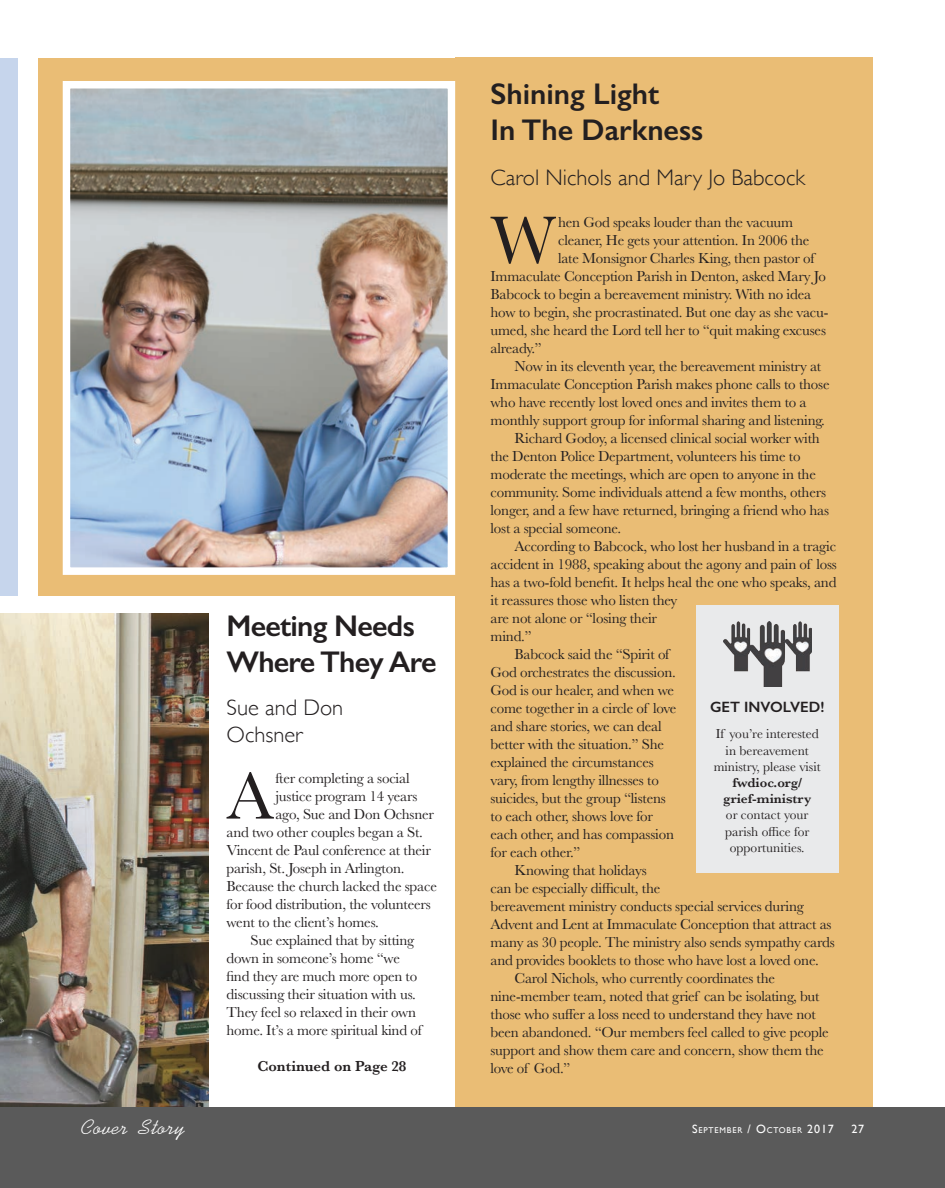
<style>
.page{position:relative;width:945px;height:1188px;background:#fff}
.page>*{position:absolute;margin:0;border:0;box-sizing:border-box;transform-origin:0 0}
.t1{font:69.3px "Baskerville";color:#231f20}
.t2{font:600 30px/36px "Gill Sans";color:#231f20}
.t3{font:600 30px/36px "Gill Sans";letter-spacing:-.025em;color:#231f20}
.t4{font:300 22.5px/27px "Gill Sans";color:#231f20}
.t5{font:21px "Angelou";letter-spacing:.03em;color:#fff}
.t6{font:15px "Baskerville";letter-spacing:-.01em;color:#231f20}
.t7{font:600 15px "Baskerville";color:#231f20}
.t8{font:600 15px "Gill Sans";color:#231f20}
.t9{font:13.5px/16.2px "Baskerville";color:#231f20;text-align:center}
.t10{font:600 13.5px/16.2px "Baskerville";color:#231f20;text-align:center}
.t11{font:12px "Gill Sans";color:#fff}
.t12{font:8.4px "Gill Sans";letter-spacing:.1em;color:#fff}
.s1{font-size:12px}
</style>
<div class="page">
<div style="left:27px;top:1107px;width:918px;height:81px;background:#5a5a5a"></div>
<div style="left:0;top:1107px;width:27px;height:81px;background:#5a5a5a"></div>
<div style="left:455px;top:58px;width:418px;height:1049px;background:#eabd75"></div>
<div style="left:38px;top:58px;width:439px;height:538px;background:#eabd75"></div>
<img style="left:72px;top:90px;width:374px;height:476px">
<div style="left:63px;top:81px;width:392px;height:494px;border:8px solid #fff"></div>
<div style="left:0;top:58px;width:18px;height:538px;background:#c6d5ec"></div>
<img style="left:0;top:614px;width:208px;height:493px">
<div style="left:696px;top:606px;width:142px;height:267px;background:#e9eaeb"></div>
<img style="left:723px;top:621px;width:88px;height:65px">
<h2 class="t3" style="left:226px;top:607px;width:212px">Meeting Needs<br>Where They Are</h2>
<h3 class="t4" style="left:226px;top:693px;width:118px">Sue and Don<br>Ochsner</h3>
<h1 class="t1" style="left:226px;top:752px;width:48px">A</h1>
<p class="t6" style="left:275px;top:768px;width:136px">fter completing a social</p>
<p class="t6" style="left:275px;top:786px;width:144px">justice program 14 years</p>
<p class="t6" style="left:275px;top:804px;width:160px">ago, Sue and Don Ochsner</p>
<p class="t6" style="left:227px;top:822px;width:198px">and two other couples began a St.</p>
<p class="t6" style="left:227px;top:840px;width:206px">Vincent de Paul conference at their</p>
<p class="t6" style="left:227px;top:858px;width:180px">parish, St. Joseph in Arlington.</p>
<p class="t6" style="left:227px;top:876px;width:212px">Because the church lacked the space</p>
<p class="t6" style="left:227px;top:894px;width:206px">for food distribution, the volunteers</p>
<p class="t6" style="left:227px;top:912px;width:154px">went to the client’s homes.</p>
<p class="t6" style="left:251px;top:931px;width:165px">Sue explained that by sitting</p>
<p class="t6" style="left:227px;top:949px;width:175px">down in someone’s home “we</p>
<p class="t6" style="left:227px;top:967px;width:192px">find they are much more open to</p>
<p class="t6" style="left:227px;top:985px;width:191px">discussing their situation with us.</p>
<p class="t6" style="left:227px;top:1003px;width:191px">They feel so relaxed in their own</p>
<p class="t6" style="left:227px;top:1021px;width:197px">home. It’s a more spiritual kind of</p>
<h2 class="t2" style="left:490px;top:75px;width:214px">Shining Light<br>In The Darkness</h2>
<h3 class="t4" style="left:490px;top:163px;width:316px">Carol Nichols and Mary Jo Babcock</h3>
<h1 class="t1" style="left:490px;top:196px;width:67px">W</h1>
<p class="t6" style="left:558px;top:212px;width:237px">hen God speaks louder than the vacuum</p>
<p class="t6" style="left:558px;top:230px;width:253px">cleaner, He gets your attention. In 2006 the</p>
<p class="t6" style="left:558px;top:248px;width:258px">late Monsignor Charles King, then pastor of</p>
<p class="t6" style="left:491px;top:266px;width:337px">Immaculate Conception Parish in Denton, asked Mary Jo</p>
<p class="t6" style="left:491px;top:284px;width:322px">Babcock to begin a bereavement ministry. With no idea</p>
<p class="t6" style="left:491px;top:302px;width:339px">how to begin, she procrastinated. But one day as she vacu-</p>
<p class="t6" style="left:491px;top:320px;width:337px">umed, she heard the Lord tell her to “quit making excuses</p>
<p class="t6" style="left:491px;top:338px;width:53px">already.”</p>
<p class="t6" style="left:515px;top:356px;width:308px">Now in its eleventh year, the bereavement ministry at</p>
<p class="t6" style="left:491px;top:374px;width:341px">Immaculate Conception Parish makes phone calls to those</p>
<p class="t6" style="left:491px;top:392px;width:318px">who have recently lost loved ones and invites them to a</p>
<p class="t6" style="left:491px;top:410px;width:336px">monthly support group for informal sharing and listening.</p>
<p class="t6" style="left:515px;top:428px;width:307px">Richard Godoy, a licensed clinical social worker with</p>
<p class="t6" style="left:491px;top:446px;width:312px">the Denton Police Department, volunteers his time to</p>
<p class="t6" style="left:491px;top:464px;width:327px">moderate the meetings, which are open to anyone in the</p>
<p class="t6" style="left:491px;top:482px;width:337px">community. Some individuals attend a few months, others</p>
<p class="t6" style="left:491px;top:500px;width:340px">longer, and a few have returned, bringing a friend who has</p>
<p class="t6" style="left:491px;top:518px;width:132px">lost a special someone.</p>
<p class="t6" style="left:515px;top:536px;width:323px">According to Babcock, who lost her husband in a tragic</p>
<p class="t6" style="left:491px;top:554px;width:348px">accident in 1988, speaking about the agony and pain of loss</p>
<p class="t6" style="left:491px;top:572px;width:348px">has a two-fold benefit. It helps heal the one who speaks, and</p>
<p class="t6" style="left:491px;top:590px;width:189px">it reassures those who listen they</p>
<p class="t6" style="left:491px;top:608px;width:168px">are not alone or “losing their</p>
<p class="t6" style="left:491px;top:626px;width:43px">mind.”</p>
<p class="t6" style="left:515px;top:644px;width:156px">Babcock said the “Spirit of</p>
<p class="t6" style="left:491px;top:662px;width:187px">God orchestrates the discussion.</p>
<p class="t6" style="left:491px;top:680px;width:185px">God is our healer, and when we</p>
<p class="t6" style="left:491px;top:698px;width:187px">come together in a circle of love</p>
<p class="t6" style="left:491px;top:716px;width:173px">and share stories, we can deal</p>
<p class="t6" style="left:491px;top:734px;width:175px">better with the situation.” She</p>
<p class="t6" style="left:491px;top:752px;width:165px">explained the circumstances</p>
<p class="t6" style="left:491px;top:770px;width:170px">vary, from lengthy illnesses to</p>
<p class="t6" style="left:491px;top:788px;width:177px">suicides, but the group “listens</p>
<p class="t6" style="left:491px;top:806px;width:164px">to each other, shows love for</p>
<p class="t6" style="left:491px;top:824px;width:185px">each other, and has compassion</p>
<p class="t6" style="left:491px;top:842px;width:91px">for each other.”</p>
<p class="t6" style="left:515px;top:860px;width:134px">Knowing that holidays</p>
<p class="t6" style="left:491px;top:878px;width:171px">can be especially difficult, the</p>
<p class="t6" style="left:491px;top:896px;width:315px">bereavement ministry conducts special services during</p>
<p class="t6" style="left:491px;top:914px;width:343px">Advent and Lent at Immaculate Conception that attract as</p>
<p class="t6" style="left:491px;top:932px;width:346px">many as 30 people. The ministry also sends sympathy cards</p>
<p class="t6" style="left:491px;top:950px;width:330px">and provides booklets to those who have lost a loved one.</p>
<p class="t6" style="left:515px;top:968px;width:262px">Carol Nichols, who currently coordinates the</p>
<p class="t6" style="left:491px;top:986px;width:331px">nine-member team, noted that grief can be isolating, but</p>
<p class="t6" style="left:491px;top:1004px;width:327px">those who suffer a loss need to understand they have not</p>
<p class="t6" style="left:491px;top:1022px;width:340px">been abandoned. “Our members feel called to give people</p>
<p class="t6" style="left:491px;top:1040px;width:335px">support and show them care and concern, show them the</p>
<p class="t8" style="left:710px;top:698px;width:116px">GET INVOLVED!</p>
<p class="t9" style="left:714px;top:726px;width:109px">If you’re interested in bereavement ministry, please visit</p>
<p class="t10" style="left:723px;top:774px;width:90px">fwdioc.org/ grief-ministry</p>
<p class="t9" style="left:725px;top:807px;width:86px">or contact your parish office for opportunities.</p>
<p class="t7" style="left:257px;top:1056px;width:151px">Continued on Page 28</p>
<p class="t6" style="left:491px;top:1058px;width:81px">love of God.”</p>
<h3 class="t5" style="left:81px;top:1115px;width:105px">Cover Story</h3>
<p class="t12" style="left:692px;top:1126px;width:143px"><span class="s1">S</span>EPTEMBER <span class="s1">/ O</span>CTOBER <span class="s1">2017</span></p>
<p class="t11" style="left:851px;top:1122px;width:14px">27</p>
</div>
